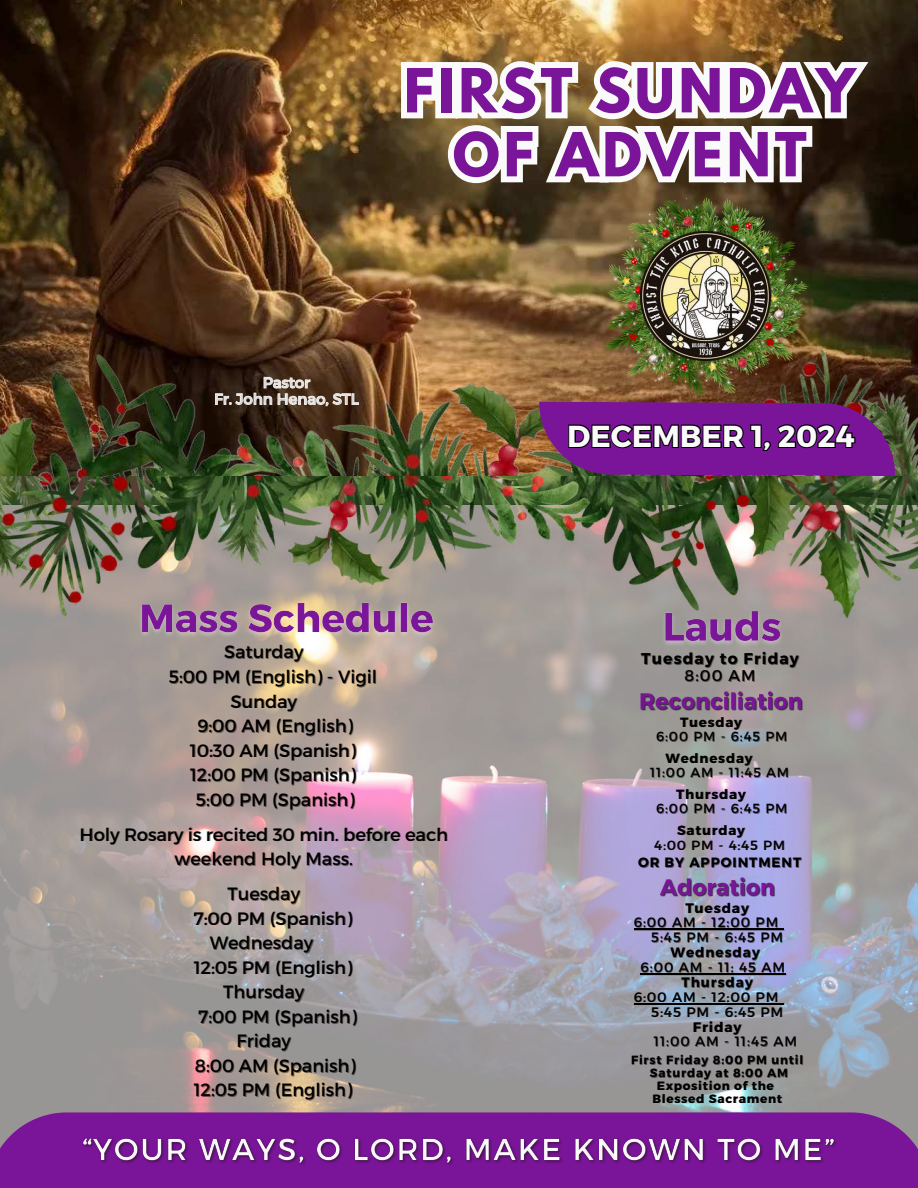
<style>
.page{position:relative;width:918px;height:1188px;background:#fff}
.page>*{position:absolute;margin:0;border:0;box-sizing:border-box;transform-origin:0 0}
.t1{font:700 53.85px/63.9px "League Spartan";letter-spacing:.07em;color:#7a1599;text-align:center}
.t2{font:700 30.3px "Montserrat";color:#fbfafa}
.t3{font:17.85px "Montserrat";color:#000}
.t4{font:700 15.6px "Montserrat";letter-spacing:.07em;color:#000}
.t5{font:15.6px "Montserrat";color:#000}
.t6{font:15px/16.5px "Montserrat";color:#fff;text-align:center}
.t7{font:13.65px "Montserrat";letter-spacing:.07em;color:#000}
.t8{font:700 13.65px "Montserrat";letter-spacing:.07em;color:#000}
.t9{font:700 13.5px "Montserrat";letter-spacing:.07em;color:#000}
.t10{font:13.2px "Montserrat";letter-spacing:.07em;color:#000}
.t11{font:700 13.2px "Montserrat";letter-spacing:.07em;color:#000}
.t12{font:700 11.85px/12.9px "Montserrat";letter-spacing:.07em;color:#000;text-align:center}
.s1{color:rgb(28 19 14/.55)}
</style>
<div class="page">
<img style="left:0;top:0;width:918px;height:1188px">
<hr style="left:634px;top:929px;width:145px;height:1px;background:#000">
<hr style="left:641px;top:973px;width:145px;height:2px;background:#000">
<hr style="left:634px;top:1003px;width:145px;height:1px;background:#000">
<svg style="left:395px;top:51px;width:485px;height:144px"></svg>
<img style="left:79px;top:1130px;width:763px;height:41px">
<img style="left:656px;top:873px;width:122px;height:28px">
<h1 class="t1" style="left:404px;top:66px;width:453px">FIRST SUNDAY<br>OF ADVENT</h1>
<p class="t6" style="left:214px;top:374px;width:146px">Pastor<br>Fr. John Henao, STL</p>
<p class="t2" style="left:567px;top:416px;width:289px">DECEMBER 1, 2024</p>
<p class="t3" style="left:224px;top:641px;width:81px">Saturday</p>
<p class="t3" style="left:169px;top:665px;width:210px">5:00 PM (English) - Vigil</p>
<p class="t3" style="left:231px;top:690px;width:68px">Sunday</p>
<p class="t3" style="left:198px;top:714px;width:157px">9:00 AM (English)</p>
<p class="t3" style="left:190px;top:739px;width:168px">10:30 AM (Spanish)</p>
<h6 class="t3" style="left:190px;top:763px;width:167px">12:00 PM (Spanish)</h6>
<h6 class="t3" style="left:196px;top:788px;width:160px">5:00 PM (Spanish)</h6>
<p class="t3" style="left:80px;top:823px;width:370px">Holy Rosary is recited 30 min. before each</p>
<p class="t3" style="left:175px;top:847px;width:180px">weekend Holy Mass.</p>
<p class="t3" style="left:227px;top:882px;width:74px">Tuesday</p>
<p class="t3" style="left:194px;top:907px;width:160px">7:00 PM (Spanish)</p>
<p class="t3" style="left:210px;top:931px;width:105px">Wednesday</p>
<p class="t3" style="left:194px;top:956px;width:160px">12:05 PM (English)</p>
<p class="t3" style="left:223px;top:980px;width:83px">Thursday</p>
<p class="t3" style="left:198px;top:1005px;width:160px">7:00 PM (Spanish)</p>
<p class="t3" style="left:237px;top:1029px;width:56px">Friday</p>
<p class="t3" style="left:195px;top:1054px;width:162px">8:00 AM (Spanish)</p>
<p class="t3" style="left:194px;top:1078px;width:160px">12:05 PM (English)</p>
<p class="t4" style="left:641px;top:649px;width:159px">Tuesday to Friday</p>
<p class="t5" style="left:685px;top:665px;width:73px">8:00 AM</p>
<p class="t11" style="left:680px;top:713px;width:63px">Tuesday</p>
<p class="t10" style="left:656px;top:728px;width:133px">6:00 PM - 6:45 PM</p>
<p class="t11" style="left:665px;top:749px;width:89px">Wednesday</p>
<p class="t10" style="left:650px;top:764px;width:141px">11:00 AM - 11:45 AM</p>
<p class="t11" style="left:676px;top:785px;width:71px">Thursday</p>
<p class="t10" style="left:656px;top:800px;width:133px">6:00 PM - 6:45 PM</p>
<p class="t11" style="left:677px;top:821px;width:69px">Saturday</p>
<p class="t10" style="left:654px;top:836px;width:132px">4:00 PM - 4:45 PM</p>
<p class="t9" style="left:638px;top:853px;width:165px">OR BY APPOINTMENT</p>
<p class="t8" style="left:685px;top:899px;width:65px">Tuesday</p>
<p class="t7" style="left:634px;top:914px;width:146px">6:00 AM - 12:00 PM</p>
<p class="t7" style="left:652px;top:929px;width:133px"><span class="s1">5:45</span> PM - 6:45 PM</p>
<p class="t8" style="left:670px;top:943px;width:91px">Wednesday</p>
<p class="t7" style="left:641px;top:958px;width:146px">6:00 AM - 11: 45 AM</p>
<p class="t8" style="left:682px;top:973px;width:73px">Thursday</p>
<p class="t7" style="left:634px;top:988px;width:146px">6:00 AM - 12:00 PM</p>
<p class="t7" style="left:652px;top:1003px;width:133px"><span class="s1">5:45</span> PM - 6:45 PM</p>
<p class="t8" style="left:693px;top:1018px;width:50px">Friday</p>
<p class="t7" style="left:654px;top:1033px;width:145px">11:00 AM - 11:45 AM</p>
<p class="t12" style="left:631px;top:1053px;width:174px">First Friday 8:00 PM until<br>Saturday at 8:00 AM<br>Exposition of the<br>Blessed Sacrament</p>
</div>
